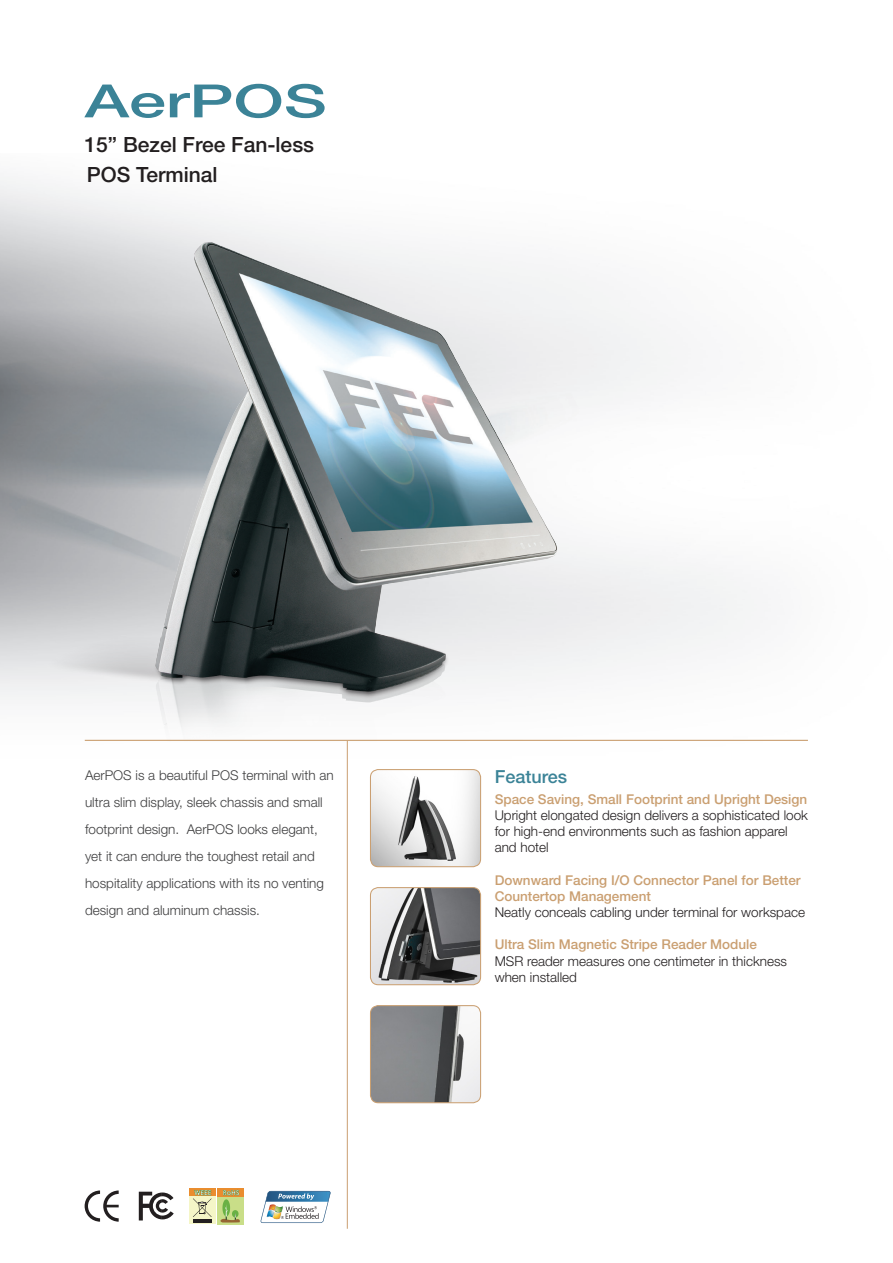
<style>
.page{position:relative;width:893px;height:1263px;background:#fff}
.page>*{position:absolute;margin:0;border:0;box-sizing:border-box;transform-origin:0 0}
.t1{font:500 45.9px "Helvetica Neue";color:#3b8397;scale:1.44 1}
.t2{font:500 21px/30px "Helvetica Neue";color:#231f20}
.t3{font:500 18px "Helvetica Neue";color:#3b8397}
.t4{font:300 13.5px/16.2px "Helvetica Neue";color:#231f20}
.t5{font:300 13.5px/27px "Helvetica Neue";color:#3e3e3f}
.t6{font:500 13.5px/16.2px "Helvetica Neue";color:#ca9f71}
.s1{font-weight:500;color:#ca9f71}
.s2{font-weight:300;color:#231f20}
</style>
<div class="page">
<img style="left:35px;top:201px;width:599px;height:540px">
<hr style="left:347px;top:741px;width:1px;height:488px;background:#ca9f71">
<hr style="left:85px;top:740px;width:723px;height:1px;background:#ca9f71">
<img style="left:370px;top:769px;width:111px;height:98px">
<div style="left:370px;top:769px;width:111px;height:98px;border:1px solid #ca9f71;border-radius:8px"></div>
<img style="left:370px;top:889px;width:111px;height:96px">
<div style="left:370px;top:887px;width:111px;height:98px;border:1px solid #ca9f71;border-radius:8px"></div>
<svg style="left:85px;top:1190px;width:34px;height:32px"></svg>
<svg style="left:139px;top:1192px;width:35px;height:28px"></svg>
<div style="left:217px;top:1188px;width:26px;height:9px;background:#ea8d2f"></div>
<div style="left:217px;top:1197px;width:26px;height:27px;background:#c9de88"></div>
<svg style="left:221px;top:1190px;width:19px;height:32px"></svg>
<div style="left:189px;top:1188px;width:26px;height:9px;background:#ea8d2f"></div>
<div style="left:189px;top:1197px;width:26px;height:27px;background:#f5f6c7"></div>
<hr style="left:193px;top:1219px;width:18px;height:3px;background:#231f20">
<svg style="left:193px;top:1190px;width:19px;height:27px"></svg>
<svg style="left:261px;top:1191px;width:70px;height:32px"></svg>
<img style="left:266px;top:1204px;width:17px;height:15px">
<img style="left:370px;top:1007px;width:111px;height:96px">
<div style="left:370px;top:1005px;width:111px;height:98px;border:1px solid #ca9f71;border-radius:8px"></div>
<p class="t1" style="left:85px;top:74px;width:170px">AerPOS</p>
<p class="t2" style="left:85px;top:130px;width:231px">15” Bezel Free Fan-less<br>POS Terminal</p>
<p class="t5" style="left:85px;top:761px;width:250px">AerPOS is a beautiful POS terminal with an ultra slim display, sleek chassis and small footprint design. AerPOS looks elegant, yet it can endure the toughest retail and hospitality applications with its no venting design and aluminum chassis.</p>
<p class="t3" style="left:495px;top:766px;width:74px">Features</p>
<p class="t4" style="left:495px;top:790px;width:315px"><span class="s1">Space Saving, Small Footprint and Upright Design </span>Upright elongated design delivers a sophisticated look for high-end environments such as fashion apparel and hotel</p>
<p class="t6" style="left:495px;top:871px;width:312px">Downward Facing I/O Connector Panel for Better<br>Countertop Management<br><span class="s2">Neatly conceals cabling under terminal for workspace</span></p>
<p class="t4" style="left:495px;top:936px;width:294px"><span class="s1">Ultra Slim Magnetic Stripe Reader Module<br></span>MSR reader measures one centimeter in thickness when installed</p>
</div>
